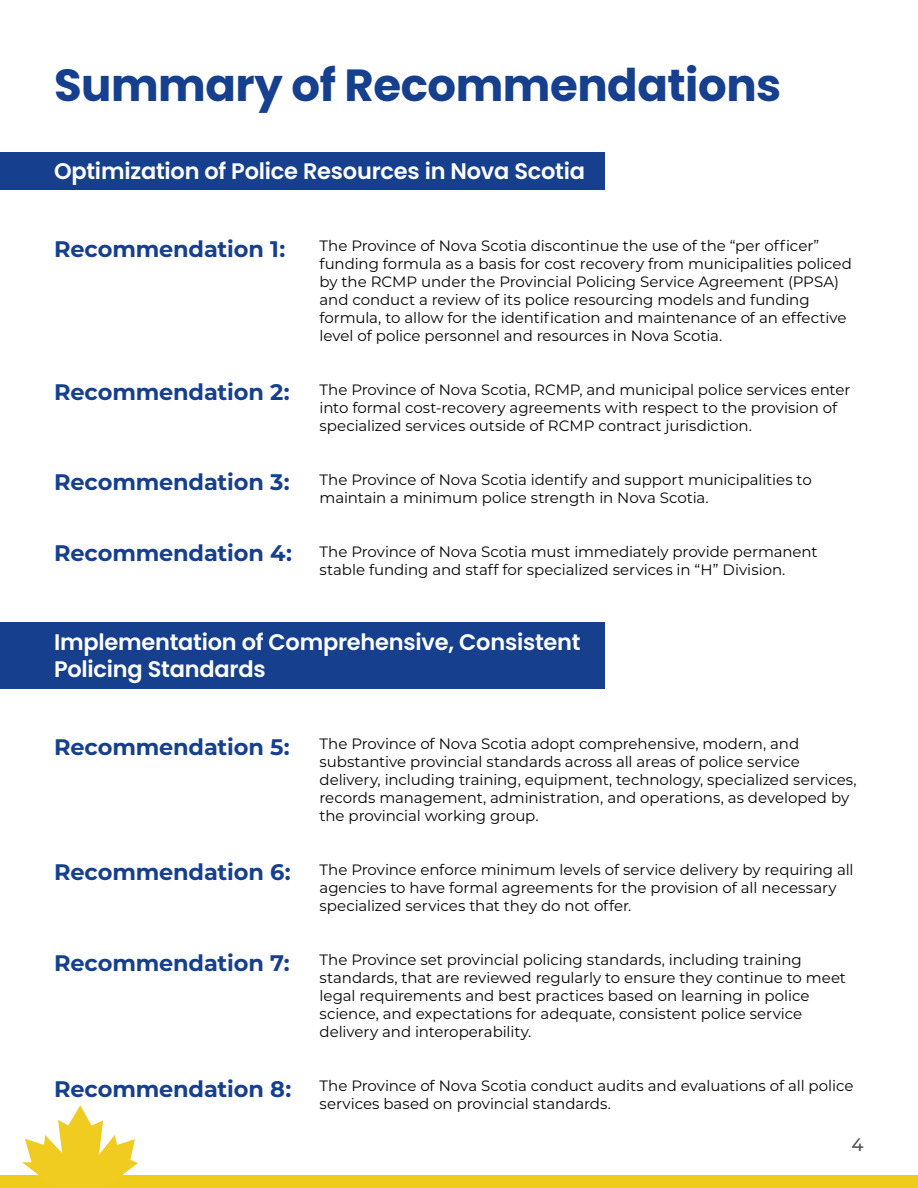
<style>
.page{position:relative;width:918px;height:1188px;background:#fff}
.page>*{position:absolute;margin:0;border:0;box-sizing:border-box;transform-origin:0 0}
.t1{font:700 45px "Poppins";letter-spacing:-.01em;color:#16408e}
.t2{font:700 22.5px "Montserrat";letter-spacing:-.005em;color:#16408e}
.t3{font:600 22.5px/27px "Poppins";letter-spacing:-.01em;color:#fff}
.t4{font:500 18px "Montserrat";color:#535353}
.t5{font:15px/18px "Montserrat";letter-spacing:-.005em;color:#040503}
</style>
<div class="page">
<div style="left:0;top:152px;width:605px;height:38px;background:#16408e"></div>
<div style="left:0;top:622px;width:605px;height:67px;background:#16408e"></div>
<div style="left:0;top:1175px;width:918px;height:13px;background:#efcb1c"></div>
<img style="left:23px;top:1106px;width:115px;height:69px">
<p class="t1" style="left:54px;top:59px;width:729px">Summary of Recommendations</p>
<p class="t3" style="left:54px;top:157px;width:533px">Optimization of Police Resources in Nova Scotia</p>
<p class="t2" style="left:54px;top:232px;width:233px">Recommendation 1:</p>
<p class="t2" style="left:54px;top:376px;width:237px">Recommendation 2:</p>
<p class="t2" style="left:54px;top:466px;width:237px">Recommendation 3:</p>
<p class="t2" style="left:54px;top:537px;width:239px">Recommendation 4:</p>
<p class="t5" style="left:320px;top:236px;width:534px">The Province of Nova Scotia discontinue the use of the “per officer” funding formula as a basis for cost recovery from municipalities policed by the RCMP under the Provincial Policing Service Agreement (PPSA) and conduct a review of its police resourcing models and funding formula, to allow for the identification and maintenance of an effective level of police personnel and resources in Nova Scotia.</p>
<p class="t5" style="left:320px;top:380px;width:532px">The Province of Nova Scotia, RCMP, and municipal police services enter into formal cost-recovery agreements with respect to the provision of specialized services outside of RCMP contract jurisdiction.</p>
<p class="t5" style="left:320px;top:470px;width:494px">The Province of Nova Scotia identify and support municipalities to maintain a minimum police strength in Nova Scotia.</p>
<p class="t5" style="left:320px;top:542px;width:500px">The Province of Nova Scotia must immediately provide permanent stable funding and staff for specialized services in “H” Division.</p>
<p class="t3" style="left:54px;top:628px;width:528px">Implementation of Comprehensive, Consistent<br>Policing Standards</p>
<p class="t2" style="left:54px;top:731px;width:237px">Recommendation 5:</p>
<p class="t2" style="left:54px;top:855px;width:238px">Recommendation 6:</p>
<p class="t2" style="left:54px;top:947px;width:237px">Recommendation 7:</p>
<p class="t2" style="left:54px;top:1073px;width:239px">Recommendation 8:</p>
<p class="t5" style="left:320px;top:735px;width:539px">The Province of Nova Scotia adopt comprehensive, modern, and substantive provincial standards across all areas of police service delivery, including training, equipment, technology, specialized services, records management, administration, and operations, as developed by the provincial working group.</p>
<p class="t5" style="left:320px;top:861px;width:536px">The Province enforce minimum levels of service delivery by requiring all agencies to have formal agreements for the provision of all necessary specialized services that they do not offer.</p>
<p class="t5" style="left:320px;top:951px;width:528px">The Province set provincial policing standards, including training standards, that are reviewed regularly to ensure they continue to meet legal requirements and best practices based on learning in police science, and expectations for adequate, consistent police service delivery and interoperability.</p>
<p class="t5" style="left:320px;top:1077px;width:535px">The Province of Nova Scotia conduct audits and evaluations of all police services based on provincial standards.</p>
<p class="t4" style="left:852px;top:1132px;width:14px">4</p>
</div>
